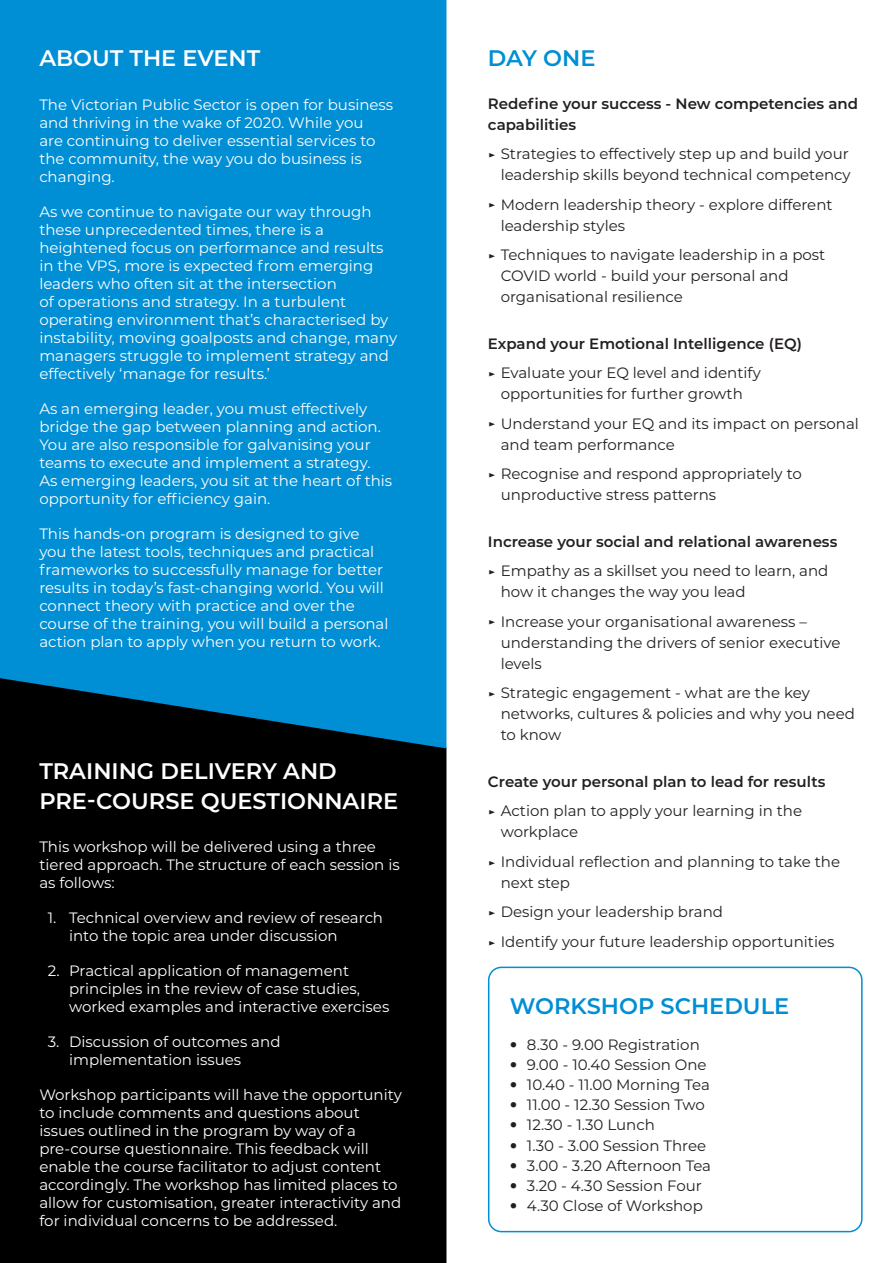
<style>
.page{position:relative;width:893px;height:1263px;background:#fff}
.page>*{position:absolute;margin:0;border:0;box-sizing:border-box;transform-origin:0 0}
.t1{font:600 22.5px/30px "Montserrat";color:#fff}
.t2{font:600 22.5px "Montserrat";color:#008ed4}
.t3{font:15px/18px "Montserrat";color:#fff}
.t4{font:15px/21px "Montserrat";color:#231f20}
.t5{font:600 15px/29.5px "Montserrat";color:#231f20}
.s1{font-weight:600;font-size:10.35px}
.s2{font-size:10.35px}
.s3{font-weight:400}
.s4{font-family:"Helvetica Neue";font-weight:500}
</style>
<div class="page">
<div style="left:488px;top:966px;width:375px;height:266px;border:2px solid #008ed4;border-radius:13px"></div>
<div style="left:0;top:748px;width:446px;height:515px;background:#000"></div>
<div style="left:0;top:0;width:446px;height:748px;background:#008ed4"></div>
<h1 class="t1" style="left:39px;top:42px;width:222px">ABOUT THE EVENT</h1>
<p class="t3" style="left:39px;top:95px;width:355px">The Victorian Public Sector is open for business and thriving in the wake of 2020. While you<br>are continuing to deliver essential services to the community, the way you do business is changing.</p>
<p class="t3" style="left:39px;top:202px;width:359px">As we continue to navigate our way through these unprecedented times, there is a heightened focus on performance and results in the VPS, more is expected from emerging leaders who often sit at the intersection<br>of operations and strategy. In a turbulent operating environment that’s characterised by instability, moving goalposts and change, many managers struggle to implement strategy and effectively ‘manage for results.’</p>
<p class="t3" style="left:39px;top:399px;width:354px">As an emerging leader, you must effectively bridge the gap between planning and action.<br>You are also responsible for galvanising your teams to execute and implement a strategy.<br>As emerging leaders, you sit at the heart of this opportunity for efficiency gain.</p>
<p class="t3" style="left:39px;top:524px;width:351px">This hands-on program is designed to give you the latest tools, techniques and practical frameworks to successfully manage for better results in today’s fast-changing world. You will connect theory with practice and over the course of the training, you will build a personal action plan to apply when you return to work.</p>
<h1 class="t1" style="left:39px;top:755px;width:360px">TRAINING DELIVERY AND<br>PRE-COURSE QUESTIONNAIRE</h1>
<p class="t3" style="left:39px;top:837px;width:362px">This workshop will be delivered using a three tiered approach. The structure of each session is as follows:</p>
<p class="t3" style="left:69px;top:908px;width:316px;text-indent:-21px">1. Technical overview and review of research into the topic area under discussion</p>
<p class="t3" style="left:69px;top:961px;width:322px;text-indent:-21px">2. Practical application of management principles in the review of case studies, worked examples and interactive exercises</p>
<p class="t3" style="left:69px;top:1032px;width:213px;text-indent:-21px">3. Discussion of outcomes and implementation issues</p>
<p class="t3" style="left:39px;top:1085px;width:364px">Workshop participants will have the opportunity to include comments and questions about issues outlined in the program by way of a pre-course questionnaire. This feedback will enable the course facilitator to adjust content accordingly. The workshop has limited places to allow for customisation, greater interactivity and for individual concerns to be addressed.</p>
<h1 class="t2" style="left:488px;top:42px;width:109px">DAY ONE</h1>
<p class="t5" style="left:488px;top:92px;width:372px;line-height:21px">Redefine your success - New competencies and capabilities</p>
<p class="t4" style="left:488px;top:143px;width:364px;text-align:right"><span class="s1">▶</span> Strategies to effectively step up and build your leadership skills beyond technical competency</p>
<p class="t4" style="left:501px;top:193px;width:333px;text-indent:-13px"><span class="s1">▶</span> Modern leadership theory - explore different leadership styles</p>
<p class="t4" style="left:501px;top:244px;width:326px;text-indent:-13px"><span class="s1">▶</span> Techniques to navigate leadership in a post<br>COVID world - build your personal and organisational resilience</p>
<p class="t5" style="left:488px;top:328px;width:316px">Expand your Emotional Intelligence (EQ) <span class="s2">▶</span> <span class="s3">Evaluate your EQ level and identify</span></p>
<p class="t4" style="left:488px;top:379px;width:372px;line-height:29.5px;text-indent:13px">opportunities for further growth<br><span class="s1">▶</span> Understand your EQ and its impact on personal</p>
<p class="t4" style="left:488px;top:429px;width:315px;line-height:29.5px;text-indent:13px">and team performance<br><span class="s1">▶</span> Recognise and respond appropriately to</p>
<p class="t4" style="left:501px;top:484px;width:217px">unproductive stress patterns</p>
<p class="t5" style="left:488px;top:526px;width:351px">Increase your social and relational awareness <span class="s2">▶</span> <span class="s3">Empathy as a skillset you need to learn, and</span></p>
<p class="t4" style="left:488px;top:577px;width:321px;line-height:29.5px;text-indent:13px">how it changes the way you lead<br><span class="s1">▶</span> Increase your organisational awareness –</p>
<p class="t4" style="left:501px;top:631px;width:341px">understanding the drivers of senior executive levels</p>
<p class="t4" style="left:501px;top:682px;width:356px;text-indent:-13px"><span class="s1">▶</span> Strategic engagement - what are the key networks, cultures &amp; policies and why you need to know</p>
<p class="t5" style="left:488px;top:766px;width:339px">Create your personal plan to lead for results <span class="s2">▶</span> <span class="s3">Action plan to apply your learning in the</span></p>
<p class="t4" style="left:488px;top:817px;width:354px;line-height:29.5px;text-indent:13px">workplace<br><span class="s1">▶</span> Individual reflection and planning to take the</p>
<p class="t4" style="left:488px;top:867px;width:348px;line-height:29.5px;text-indent:13px">next step<br><span class="s1">▶</span> Design your leadership brand<br><span class="s1">▶</span> Identify your future leadership opportunities</p>
<h1 class="t2" style="left:510px;top:990px;width:281px">WORKSHOP SCHEDULE</h1>
<p class="t4" style="left:510px;top:1033px;width:191px"><span class="s4">•</span> 8.30 - 9.00 Registration</p>
<p class="t4" style="left:510px;top:1054px;width:198px"><span class="s4">•</span> 9.00 - 10.40 Session One</p>
<p class="t4" style="left:510px;top:1074px;width:201px"><span class="s4">•</span> 10.40 - 11.00 Morning Tea</p>
<p class="t4" style="left:510px;top:1094px;width:196px"><span class="s4">•</span> 11.00 - 12.30 Session Two</p>
<p class="t4" style="left:510px;top:1114px;width:146px"><span class="s4">•</span> 12.30 - 1.30 Lunch</p>
<p class="t4" style="left:510px;top:1134px;width:198px"><span class="s4">•</span> 1.30 - 3.00 Session Three</p>
<p class="t4" style="left:510px;top:1154px;width:203px"><span class="s4">•</span> 3.00 - 3.20 Afternoon Tea</p>
<p class="t4" style="left:510px;top:1174px;width:193px"><span class="s4">•</span> 3.20 - 4.30 Session Four</p>
<p class="t4" style="left:510px;top:1194px;width:194px"><span class="s4">•</span> 4.30 Close of Workshop</p>
</div>
